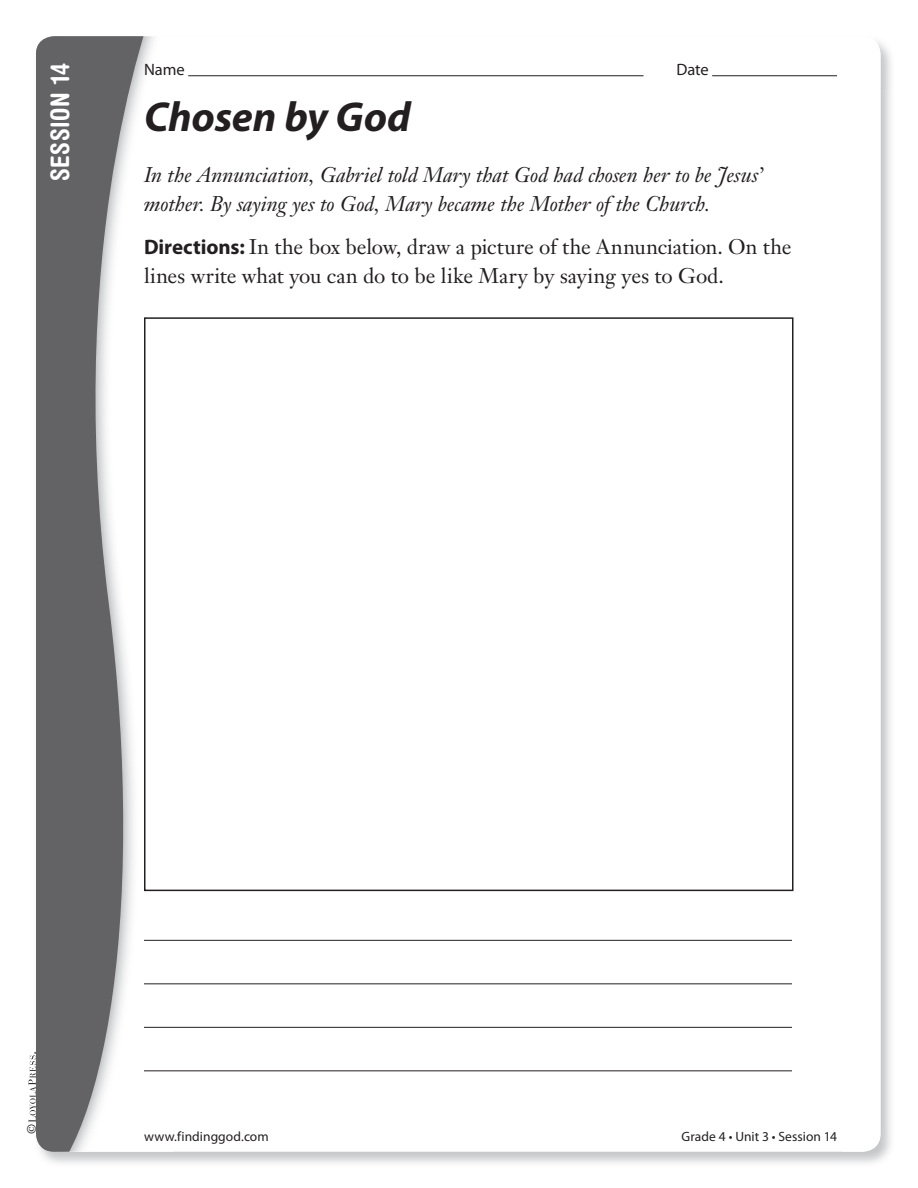
<style>
.page{position:relative;width:918px;height:1188px;background:#fff}
.page>*{position:absolute;margin:0;border:0;box-sizing:border-box;transform-origin:0 0}
.t1{font:italic 700 42px "Myriad Pro";letter-spacing:-.005em;color:#231f20}
.t2{font:700 condensed 25.5px "Helvetica Rounded LT Std";letter-spacing:.025em;color:#fff}
.t3{font:italic 21px/28.5px "FL Janson Text LT Std";letter-spacing:-.005em;color:#231f20}
.t4{font:21px/28.5px "Janson Text LT Std";letter-spacing:-.005em;color:#231f20}
.t5{font:16.5px "Myriad Pro";letter-spacing:-.005em;color:#231f20}
.t6{font:13.5px "Myriad Pro";letter-spacing:.005em;color:#231f20}
.t7{font:12px "Janson Text LT Std";color:#231f20}
.s1{font-family:"Myriad Pro";font-weight:700}
</style>
<div class="page">
<svg style="left:36px;top:36px;width:124px;height:1116px;fill:#636366"></svg>
<svg style="left:28px;top:1052px;width:8px;height:70px"></svg>
<hr style="left:188px;top:75px;width:456px;height:1px;background:#231f20">
<hr style="left:712px;top:75px;width:125px;height:1px;background:#231f20">
<hr style="left:144px;top:940px;width:648px;height:1px;background:#231f20">
<hr style="left:144px;top:983px;width:648px;height:1px;background:#231f20">
<hr style="left:144px;top:1027px;width:648px;height:1px;background:#231f20">
<hr style="left:144px;top:1070px;width:648px;height:1px;background:#231f20">
<p class="t2" style="left:44px;top:181px;width:120px;rotate:-90deg">SESSION 14</p>
<p class="t5" style="left:144px;top:60px;width:42px">Name</p>
<p class="t5" style="left:677px;top:60px;width:34px">Date</p>
<h1 class="t1" style="left:144px;top:89px;width:268px">Chosen by God</h1>
<p class="t3" style="left:144px;top:161px;width:621px">In the Annunciation, Gabriel told Mary that God had chosen her to be Jesus’ mother. By saying yes to God, Mary became the Mother of the Church.</p>
<p class="t4" style="left:144px;top:233px;width:649px"><span class="s1">Directions:</span> In the box below, draw a picture of the Annunciation. On the lines write what you can do to be like Mary by saying yes to God.</p>
<p class="t7" style="left:24px;top:1134px;width:12px;rotate:-90deg">©</p>
<p class="t6" style="left:144px;top:1128px;width:126px">www.findinggod.com</p>
<p class="t6" style="left:682px;top:1128px;width:157px">Grade 4 • Unit 3 • Session 14</p>
</div>
